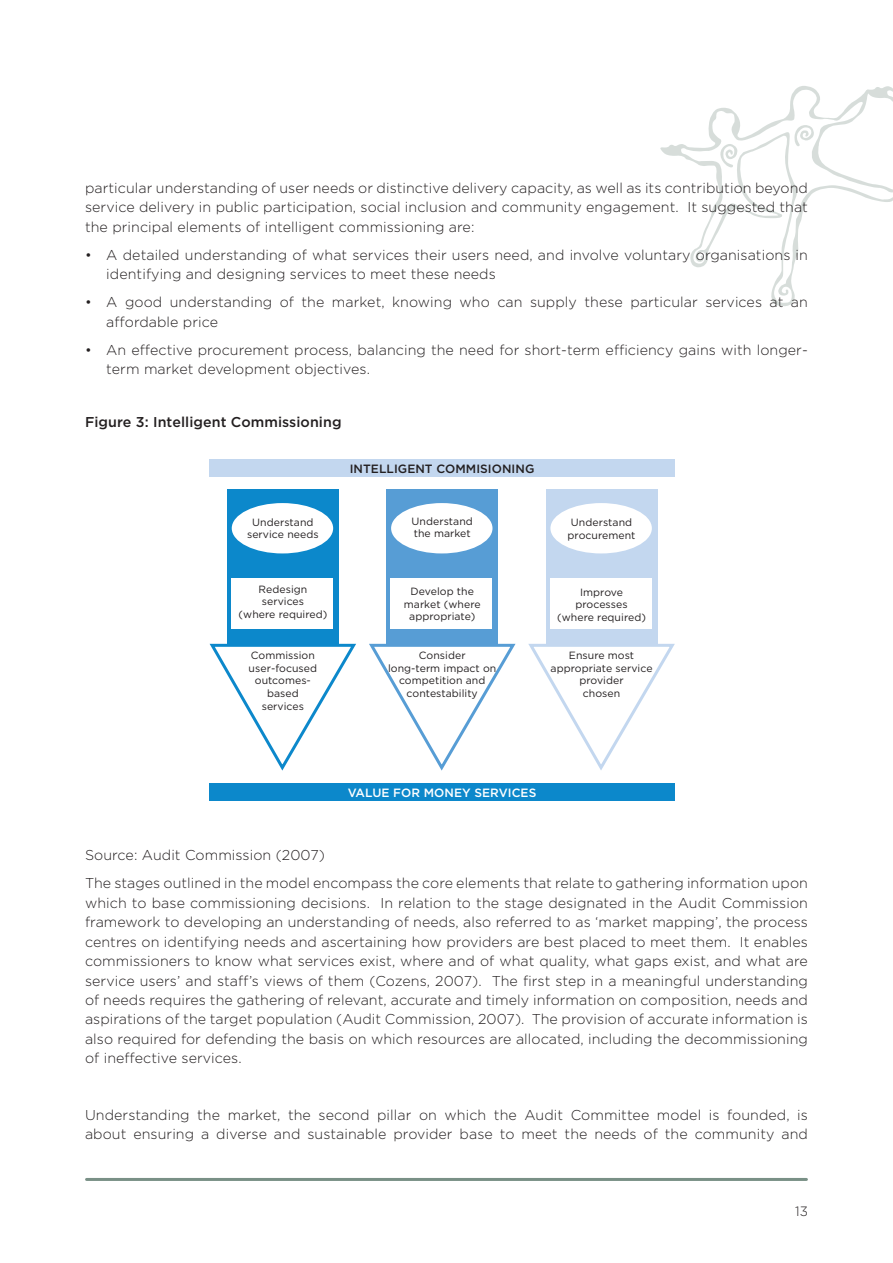
<style>
.page{position:relative;width:893px;height:1263px;background:#fff}
.page>*{position:absolute;margin:0;border:0;box-sizing:border-box;transform-origin:0 0}
.t1{font:300 14.25px/19.5px "Gotham";letter-spacing:.005em;color:#231f20}
.t2{font:500 14.25px "Gotham";letter-spacing:.005em;color:#231f20}
.t3{font:300 13.5px "Gotham";color:#231f20}
.t4{font:500 12px "Gotham";letter-spacing:.005em;color:#231f20}
.t5{font:500 12px "Gotham";letter-spacing:.005em;color:#fff}
.t6{font:10.5px/12.6px "Gotham";letter-spacing:.005em;color:#231f20;text-align:center}
</style>
<div class="page">
<hr style="left:87px;top:1178px;width:719px;height:3px;background:#799086">
<svg style="left:660px;top:86px;width:233px;height:220px"></svg>
<svg style="left:794px;top:125px;width:21px;height:21px"></svg>
<svg style="left:720px;top:144px;width:18px;height:23px"></svg>
<div style="left:210px;top:459px;width:465px;height:17px;background:#c3d7ef"></div>
<div style="left:210px;top:783px;width:465px;height:17px;background:#0c88cb"></div>
<div style="left:227px;top:489px;width:112px;height:156px;background:#0c88cb"></div>
<div style="left:232px;top:503px;width:101px;height:50px;background:#fff;border-radius:50%"></div>
<div style="left:231px;top:578px;width:102px;height:50px;background:#fff"></div>
<svg style="left:209px;top:643px;width:147px;height:128px"></svg>
<div style="left:386px;top:489px;width:112px;height:156px;background:#579dd5"></div>
<div style="left:391px;top:503px;width:101px;height:50px;background:#fff;border-radius:50%"></div>
<div style="left:391px;top:578px;width:101px;height:50px;background:#fff"></div>
<svg style="left:369px;top:643px;width:147px;height:128px"></svg>
<div style="left:546px;top:489px;width:111px;height:156px;background:#c3d7ef"></div>
<div style="left:550px;top:503px;width:102px;height:50px;background:#fff;border-radius:50%"></div>
<div style="left:550px;top:578px;width:101px;height:50px;background:#fff"></div>
<svg style="left:528px;top:641px;width:147px;height:129px"></svg>
<p class="t1" style="left:85px;top:177px;width:724px;text-align:justify">particular understanding of user needs or distinctive delivery capacity, as well as its contribution beyond service delivery in public participation, social inclusion and community engagement. It suggested that the principal elements of intelligent commissioning are:</p>
<p class="t1" style="left:106px;top:244px;width:703px;text-indent:-21px">• A detailed understanding of what services their users need, and involve voluntary organisations in identifying and designing services to meet these needs</p>
<p class="t1" style="left:106px;top:292px;width:703px;text-indent:-21px">• A good understanding of the market, knowing who can supply these particular services at an affordable price</p>
<p class="t1" style="left:106px;top:339px;width:703px;text-indent:-21px">• An effective procurement process, balancing the need for short-term efficiency gains with longer&shy;term market development objectives.</p>
<p class="t2" style="left:85px;top:413px;width:258px">Figure 3: Intelligent Commissioning</p>
<p class="t4" style="left:350px;top:460px;width:186px">INTELLIGENT COMMISIONING</p>
<p class="t6" style="left:247px;top:516px;width:73px">Understand service needs</p>
<p class="t6" style="left:412px;top:515px;width:63px;text-align:left">Understand the market</p>
<p class="t6" style="left:568px;top:516px;width:69px">Understand procurement</p>
<p class="t6" style="left:239px;top:582px;width:90px">Redesign services<br>(where required)</p>
<p class="t6" style="left:249px;top:649px;width:70px">Commission user-focused outcomes&shy;based services</p>
<p class="t6" style="left:388px;top:649px;width:110px">Consider<br>long-term impact on competition and contestability</p>
<p class="t6" style="left:404px;top:585px;width:78px">Develop the market (where appropriate)</p>
<p class="t6" style="left:557px;top:585px;width:90px">Improve processes (where required)</p>
<p class="t6" style="left:551px;top:649px;width:103px">Ensure most appropriate service provider<br>chosen</p>
<p class="t5" style="left:348px;top:784px;width:190px">VALUE FOR MONEY SERVICES</p>
<p class="t1" style="left:85px;top:840px;width:724px;line-height:28px">Source: Audit Commission (2007)<br>The stages outlined in the model encompass the core elements that relate to gathering information upon</p>
<p class="t1" style="left:85px;top:892px;width:724px;text-align:justify">which to base commissioning decisions. In relation to the stage designated in the Audit Commission framework to developing an understanding of needs, also referred to as ‘market mapping’, the process centres on identifying needs and ascertaining how providers are best placed to meet them. It enables commissioners to know what services exist, where and of what quality, what gaps exist, and what are service users’ and staff’s views of them (Cozens, 2007). The first step in a meaningful understanding of needs requires the gathering of relevant, accurate and timely information on composition, needs and aspirations of the target population (Audit Commission, 2007). The provision of accurate information is also required for defending the basis on which resources are allocated, including the decommissioning of ineffective services.</p>
<p class="t1" style="left:85px;top:1104px;width:724px">Understanding the market, the second pillar on which the Audit Committee model is founded, is about ensuring a diverse and sustainable provider base to meet the needs of the community and</p>
<p class="t3" style="left:795px;top:1203px;width:14px">13</p>
</div>
